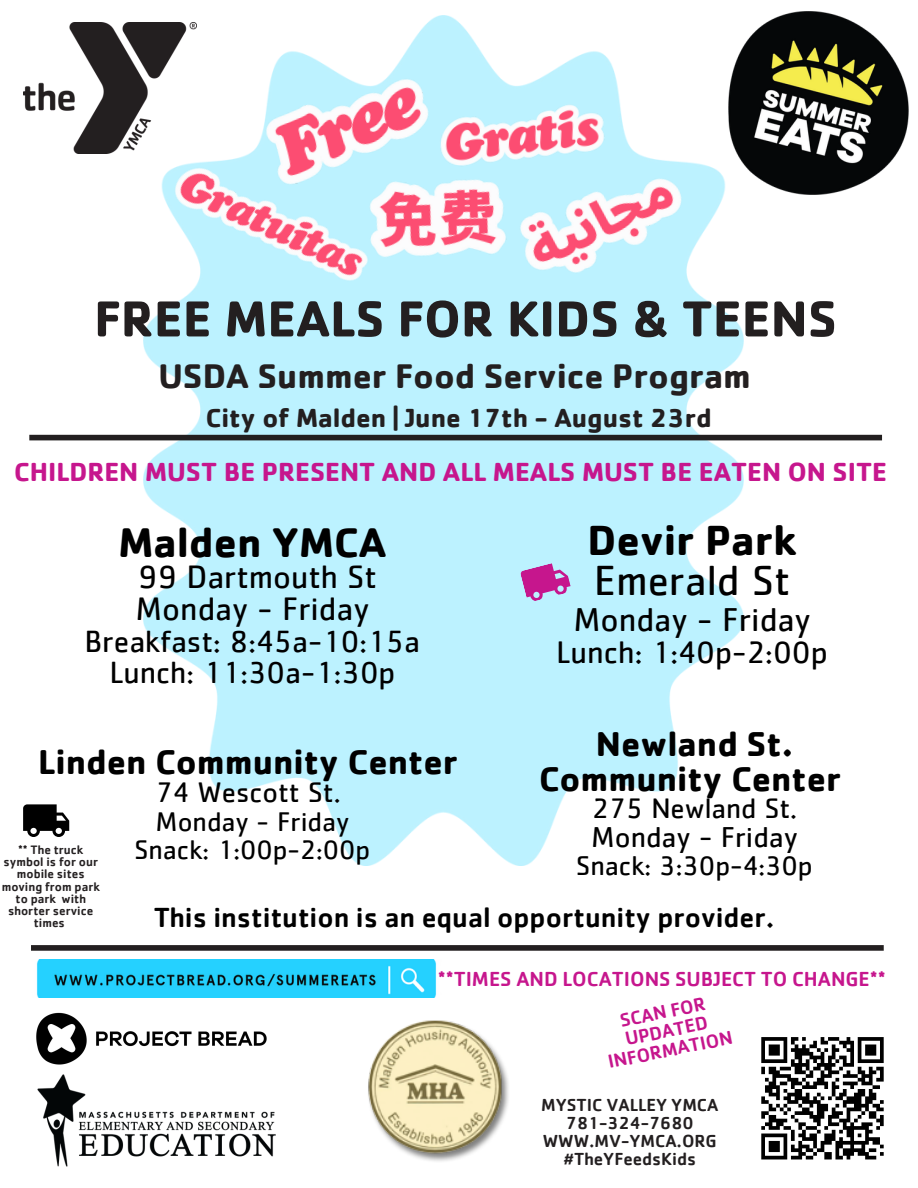
<style>
.page{position:relative;width:918px;height:1188px;background:#fff}
.page>*{position:absolute;margin:0;border:0;box-sizing:border-box;transform-origin:0 0}
.t1{font:700 52.35px "Cachet";color:#231f20}
.t2{font:700 43.5px/40px "Cachet";color:#000}
.t3{font:700 42.75px "Cachet";color:#000}
.t4{font:700 35.55px/35.4px "Cachet";color:#000;text-align:center}
.t5{font:700 35.25px "Cachet";color:#231f20}
.t6{font:34.05px "Cachet";color:#000}
.t7{font:33.6px "Cachet";color:#000}
.t8{font:33.45px "Cachet";color:#000}
.t9{font:32.1px "Cachet";color:#000}
.t10{font:31.65px/30.8px "Cachet";color:#000;text-align:center}
.t11{font:29.7px "Cachet";color:#000}
.t12{font:29.1px "Cachet";color:#000}
.t13{font:500 28.5px "Cachet";color:#000}
.t14{font:28.05px "Cachet";color:#000}
.t15{font:27.75px/27.8px "Cachet";color:#000;text-align:center}
.t16{font:700 27px "Cachet";color:#c6168d}
.t17{font:700 27px "Cachet";color:#231f20}
.t18{font:500 21px "Cachet";color:#c6168d}
.t19{font:500 19.5px/19px "Cachet";color:#c6168d;text-align:center}
.t20{font:500 18px "Cachet";color:#231f20}
.t21{font:500 12.6px/12.3px "Cachet";color:#231f20;text-align:center}
.s1{font-weight:400}
</style>
<div class="page">
<img style="left:143px;top:16px;width:600px;height:849px">
<img style="left:377px;top:180px;width:129px;height:106px">
<img style="left:443px;top:92px;width:165px;height:88px">
<img style="left:506px;top:161px;width:196px;height:131px">
<img style="left:163px;top:128px;width:214px;height:198px">
<img style="left:259px;top:72px;width:184px;height:119px">
<img style="left:23px;top:22px;width:173px;height:132px">
<img style="left:728px;top:12px;width:181px;height:182px">
<img style="left:36px;top:1012px;width:231px;height:53px">
<div style="left:31px;top:945px;width:853px;height:6px;background:#231f20"></div>
<img style="left:38px;top:1074px;width:237px;height:93px">
<img style="left:36px;top:960px;width:401px;height:38px">
<div style="left:29px;top:435px;width:853px;height:5px;background:#231f20"></div>
<img style="left:368px;top:1020px;width:141px;height:141px">
<svg style="left:761px;top:1037px;width:123px;height:123px"></svg>
<svg style="left:23px;top:804px;width:46px;height:33px"></svg>
<svg style="left:520px;top:560px;width:52px;height:43px"></svg>
<h4 class="t1" style="left:94px;top:285px;width:744px">FREE MEALS FOR KIDS &amp; TEENS</h4>
<h2 class="t5" style="left:158px;top:353px;width:594px">USDA Summer Food Service Program</h2>
<h2 class="t17" style="left:206px;top:401px;width:507px">City of Malden | June 17th - August 23rd</h2>
<p class="t16" style="left:14px;top:455px;width:874px">CHILDREN MUST BE PRESENT AND ALL MEALS MUST BE EATEN ON SITE</p>
<h5 class="t3" style="left:118px;top:515px;width:270px">Malden YMCA</h5>
<h5 class="t8" style="left:137px;top:561px;width:241px">99 Dartmouth St</h5>
<h5 class="t7" style="left:136px;top:593px;width:235px">Monday - Friday</h5>
<h5 class="t10" style="left:85px;top:628px;width:337px">Breakfast: 8:45a-10:15a<br>Lunch: 11:30a-1:30p</h5>
<p class="t2" style="left:588px;top:519px;width:210px">Devir Park<br><span class="s1">Emerald St</span></p>
<p class="t6" style="left:574px;top:604px;width:239px">Monday - Friday</p>
<p class="t9" style="left:556px;top:637px;width:273px">Lunch: 1:40p-2:00p</p>
<p class="t4" style="left:539px;top:725px;width:303px">Newland St.<br>Community Center</p>
<p class="t12" style="left:592px;top:795px;width:207px">275 Newland St.</p>
<p class="t11" style="left:591px;top:824px;width:208px">Monday - Friday</p>
<p class="t14" style="left:576px;top:853px;width:238px">Snack: 3:30p-4:30p</p>
<h6 class="t4" style="left:38px;top:743px;width:421px">Linden Community Center</h6>
<h6 class="t12" style="left:156px;top:779px;width:187px">74 Wescott St.</h6>
<h6 class="t15" style="left:134px;top:809px;width:237px">Monday - Friday<br>Snack: 1:00p-2:00p</h6>
<p class="t21" style="left:2px;top:843px;width:100px">** The truck symbol is for our mobile sites moving from park to park with shorter service times</p>
<p class="t13" style="left:154px;top:898px;width:622px">This institution is an equal opportunity provider.</p>
<h6 class="t18" style="left:438px;top:965px;width:450px">**TIMES AND LOCATIONS SUBJECT TO CHANGE**</h6>
<p class="t19" style="left:599px;top:1014px;width:128px;rotate:-11deg">SCAN FOR<br>UPDATED<br>INFORMATION</p>
<h3 class="t20" style="left:541px;top:1093px;width:179px">MYSTIC VALLEY YMCA</h3>
<h2 class="t20" style="left:566px;top:1111px;width:129px">781-324-7680</h2>
<h2 class="t20" style="left:543px;top:1129px;width:175px">WWW.MV-YMCA.ORG</h2>
<p class="t20" style="left:564px;top:1147px;width:134px">#TheYFeedsKids</p>
</div>
